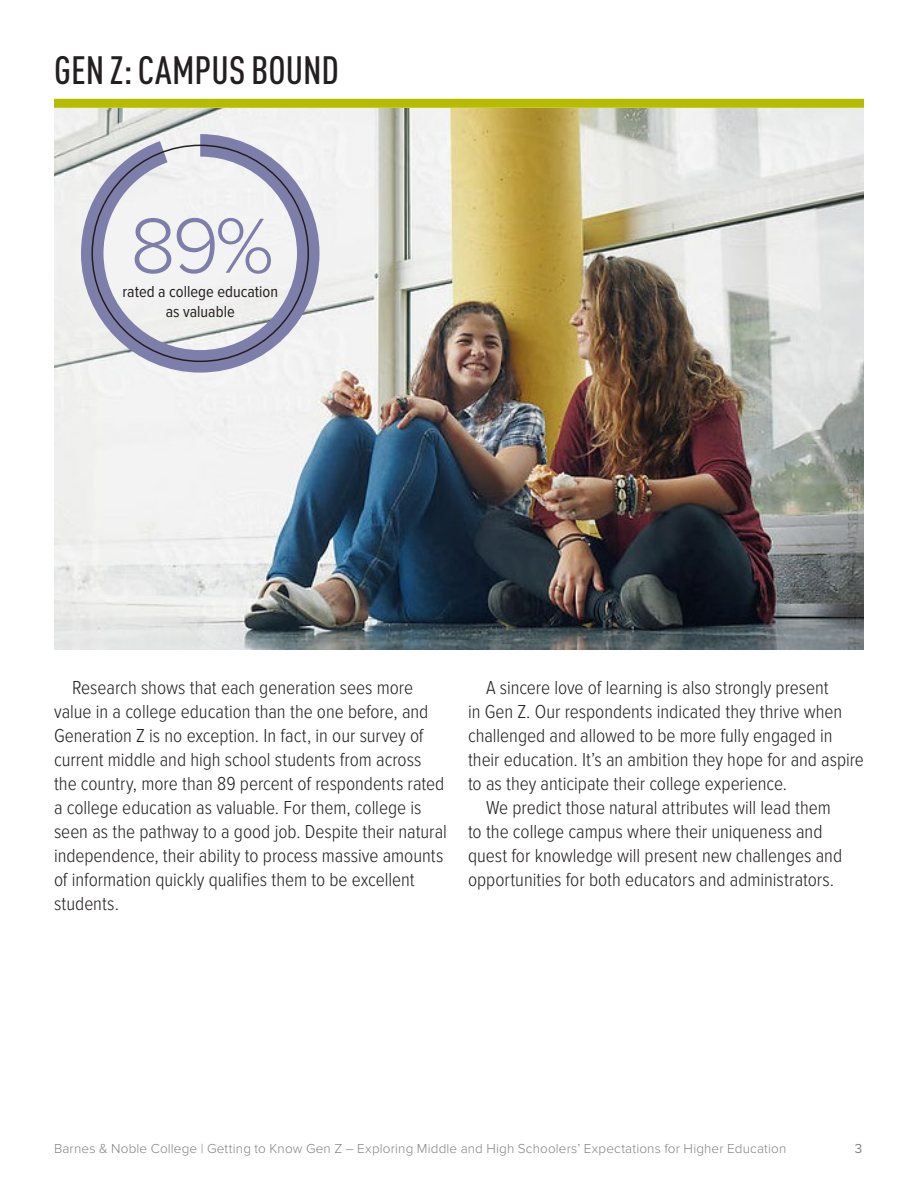
<style>
.page{position:relative;width:918px;height:1188px;background:#fff}
.page>*{position:absolute;margin:0;border:0;box-sizing:border-box;transform-origin:0 0}
.t1{font:300 81px "Proxima Nova";color:#7e7eaa}
.t2{font:500 condensed 39px "DIN Pro";color:#231f20}
.t3{font:300 19.5px/24px "Proxima Nova Cond";letter-spacing:-.005em;color:#231f20}
.t4{font:16.5px "Proxima Nova Cond";color:#231f20}
.t5{font:300 13.5px "Proxima Nova";letter-spacing:.01em;color:#808285}
.t6{font:13.5px "Proxima Nova";color:#808285}
</style>
<div class="page">
<img style="left:54px;top:108px;width:810px;height:542px">
<svg style="left:81px;top:134px;width:239px;height:239px;fill:#f1f1f1"></svg>
<div style="left:54px;top:99px;width:810px;height:9px;background:#b6bd00"></div>
<h2 class="t2" style="left:54px;top:41px;width:286px">GEN Z: CAMPUS BOUND</h2>
<h1 class="t1" style="left:130px;top:199px;width:145px">89%</h1>
<p class="t4" style="left:166px;top:302px;width:71px">as valuable</p>
<p class="t4" style="left:122px;top:283px;width:157px">rated a college education</p>
<p class="t3" style="left:54px;top:676px;width:394px;text-indent:18px">Research shows that each generation sees more value in a college education than the one before, and Generation Z is no exception. In fact, in our survey of current middle and high school students from across the country, more than 89 percent of respondents rated a college education as valuable. For them, college is seen as the pathway to a good job. Despite their natural independence, their ability to process massive amounts of information quickly qualifies them to be excellent students.</p>
<p class="t3" style="left:486px;top:676px;width:344px">A sincere love of learning is also strongly present</p>
<p class="t3" style="left:468px;top:700px;width:376px">in Gen Z. Our respondents indicated they thrive when</p>
<p class="t3" style="left:468px;top:724px;width:366px">challenged and allowed to be more fully engaged in</p>
<p class="t3" style="left:468px;top:748px;width:397px">their education. It’s an ambition they hope for and aspire</p>
<p class="t3" style="left:468px;top:772px;width:320px">to as they anticipate their college experience.</p>
<p class="t3" style="left:486px;top:796px;width:346px">We predict those natural attributes will lead them</p>
<p class="t3" style="left:468px;top:820px;width:356px">to the college campus where their uniqueness and</p>
<p class="t3" style="left:468px;top:844px;width:376px">quest for knowledge will present new challenges and</p>
<p class="t3" style="left:468px;top:868px;width:368px">opportunities for both educators and administrators.</p>
<p class="t5" style="left:54px;top:1140px;width:734px">Barnes &amp; Noble College | Getting to Know Gen Z – Exploring Middle and High Schoolers’ Expectations for Higher Education</p>
<p class="t6" style="left:855px;top:1140px;width:9px">3</p>
</div>
